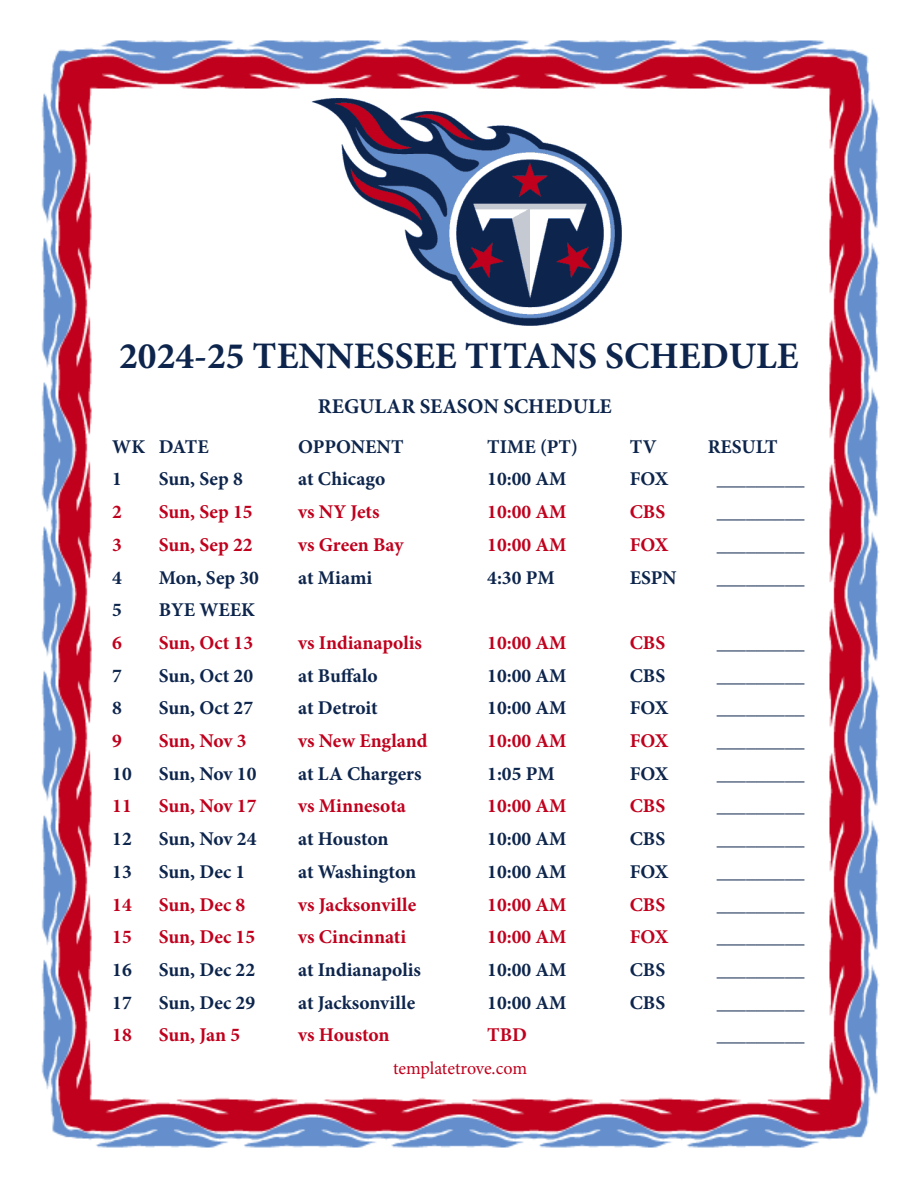
<style>
.page{position:relative;width:918px;height:1188px;background:#fff}
.page>*{position:absolute;margin:0;border:0;box-sizing:border-box;transform-origin:0 0}
.t1{font:700 37.5px "Minion Pro";color:#0d254c}
.t2{font:700 21px "Minion Pro";color:#0d254c}
.t3{font:700 19.5px "Minion Pro";color:#0d254c}
.t4{font:700 19.5px "Minion Pro";color:#c0001d}
.t5{font:18px "Minion Pro";letter-spacing:-.005em;color:#c0001d}
</style>
<div class="page">
<img style="left:41px;top:40px;width:838px;height:1108px">
<img style="left:290px;top:94px;width:338px;height:238px">
<p class="t1" style="left:119px;top:330px;width:681px">2024-25 TENNESSEE TITANS SCHEDULE</p>
<p class="t2" style="left:318px;top:391px;width:295px">REGULAR SEASON SCHEDULE</p>
<p class="t3" style="left:112px;top:433px;width:98px">WK DATE</p>
<p class="t3" style="left:298px;top:433px;width:107px">OPPONENT</p>
<p class="t3" style="left:487px;top:433px;width:92px">TIME (PT)</p>
<p class="t3" style="left:630px;top:433px;width:28px">TV</p>
<p class="t3" style="left:708px;top:433px;width:71px">RESULT</p>
<p class="t3" style="left:112px;top:466px;width:11px">1</p>
<p class="t3" style="left:159px;top:466px;width:86px">Sun, Sep 8</p>
<p class="t3" style="left:298px;top:466px;width:89px">at Chicago</p>
<p class="t3" style="left:487px;top:466px;width:81px">10:00 AM</p>
<p class="t3" style="left:630px;top:466px;width:40px">FOX</p>
<p class="t3" style="left:717px;top:466px;width:89px">_________</p>
<p class="t4" style="left:112px;top:498px;width:11px">2</p>
<p class="t4" style="left:159px;top:498px;width:95px">Sun, Sep 15</p>
<p class="t4" style="left:298px;top:498px;width:83px">vs NY Jets</p>
<p class="t4" style="left:487px;top:498px;width:81px">10:00 AM</p>
<p class="t4" style="left:630px;top:498px;width:37px">CBS</p>
<p class="t3" style="left:717px;top:498px;width:89px">_________</p>
<p class="t4" style="left:112px;top:531px;width:11px">3</p>
<p class="t4" style="left:159px;top:531px;width:95px">Sun, Sep 22</p>
<p class="t4" style="left:298px;top:531px;width:107px">vs Green Bay</p>
<p class="t4" style="left:487px;top:531px;width:81px">10:00 AM</p>
<p class="t4" style="left:630px;top:531px;width:40px">FOX</p>
<p class="t3" style="left:717px;top:531px;width:89px">_________</p>
<p class="t3" style="left:112px;top:564px;width:11px">4</p>
<p class="t3" style="left:159px;top:564px;width:102px">Mon, Sep 30</p>
<p class="t3" style="left:298px;top:564px;width:75px">at Miami</p>
<p class="t3" style="left:487px;top:564px;width:69px">4:30 PM</p>
<p class="t3" style="left:630px;top:564px;width:48px">ESPN</p>
<p class="t3" style="left:717px;top:564px;width:89px">_________</p>
<p class="t3" style="left:112px;top:596px;width:11px">5</p>
<p class="t3" style="left:159px;top:596px;width:98px">BYE WEEK</p>
<p class="t4" style="left:112px;top:629px;width:11px">6</p>
<p class="t4" style="left:159px;top:629px;width:96px">Sun, Oct 13</p>
<p class="t4" style="left:298px;top:629px;width:125px">vs Indianapolis</p>
<p class="t4" style="left:487px;top:629px;width:81px">10:00 AM</p>
<p class="t4" style="left:630px;top:629px;width:37px">CBS</p>
<p class="t3" style="left:717px;top:629px;width:89px">_________</p>
<p class="t3" style="left:112px;top:662px;width:11px">7</p>
<p class="t3" style="left:159px;top:662px;width:96px">Sun, Oct 20</p>
<p class="t3" style="left:298px;top:662px;width:81px">at Buffalo</p>
<p class="t3" style="left:487px;top:662px;width:81px">10:00 AM</p>
<p class="t3" style="left:630px;top:662px;width:37px">CBS</p>
<p class="t3" style="left:717px;top:662px;width:89px">_________</p>
<p class="t3" style="left:112px;top:694px;width:11px">8</p>
<p class="t3" style="left:159px;top:694px;width:96px">Sun, Oct 27</p>
<p class="t3" style="left:298px;top:694px;width:81px">at Detroit</p>
<p class="t3" style="left:487px;top:694px;width:81px">10:00 AM</p>
<p class="t3" style="left:630px;top:694px;width:40px">FOX</p>
<p class="t3" style="left:717px;top:694px;width:89px">_________</p>
<p class="t4" style="left:112px;top:727px;width:11px">9</p>
<p class="t4" style="left:159px;top:727px;width:89px">Sun, Nov 3</p>
<p class="t4" style="left:298px;top:727px;width:131px">vs New England</p>
<p class="t4" style="left:487px;top:727px;width:81px">10:00 AM</p>
<p class="t4" style="left:630px;top:727px;width:40px">FOX</p>
<p class="t3" style="left:717px;top:727px;width:89px">_________</p>
<p class="t3" style="left:112px;top:760px;width:21px">10</p>
<p class="t3" style="left:159px;top:760px;width:99px">Sun, Nov 10</p>
<p class="t3" style="left:298px;top:760px;width:125px">at LA Chargers</p>
<p class="t3" style="left:487px;top:760px;width:69px">1:05 PM</p>
<p class="t3" style="left:630px;top:760px;width:40px">FOX</p>
<p class="t3" style="left:717px;top:760px;width:89px">_________</p>
<p class="t4" style="left:112px;top:793px;width:21px">11</p>
<p class="t4" style="left:159px;top:793px;width:99px">Sun, Nov 17</p>
<p class="t4" style="left:298px;top:793px;width:109px">vs Minnesota</p>
<p class="t4" style="left:487px;top:793px;width:81px">10:00 AM</p>
<p class="t4" style="left:630px;top:793px;width:37px">CBS</p>
<p class="t3" style="left:717px;top:793px;width:89px">_________</p>
<p class="t3" style="left:112px;top:825px;width:21px">12</p>
<p class="t3" style="left:159px;top:825px;width:99px">Sun, Nov 24</p>
<p class="t3" style="left:298px;top:825px;width:92px">at Houston</p>
<p class="t3" style="left:487px;top:825px;width:81px">10:00 AM</p>
<p class="t3" style="left:630px;top:825px;width:37px">CBS</p>
<p class="t3" style="left:717px;top:825px;width:89px">_________</p>
<p class="t3" style="left:112px;top:858px;width:21px">13</p>
<p class="t3" style="left:159px;top:858px;width:88px">Sun, Dec 1</p>
<p class="t3" style="left:298px;top:858px;width:119px">at Washington</p>
<p class="t3" style="left:487px;top:858px;width:81px">10:00 AM</p>
<p class="t3" style="left:630px;top:858px;width:40px">FOX</p>
<p class="t3" style="left:717px;top:858px;width:89px">_________</p>
<p class="t4" style="left:112px;top:891px;width:21px">14</p>
<p class="t4" style="left:159px;top:891px;width:88px">Sun, Dec 8</p>
<p class="t4" style="left:298px;top:891px;width:119px">vs Jacksonville</p>
<p class="t4" style="left:487px;top:891px;width:81px">10:00 AM</p>
<p class="t4" style="left:630px;top:891px;width:37px">CBS</p>
<p class="t3" style="left:717px;top:891px;width:89px">_________</p>
<p class="t4" style="left:112px;top:923px;width:21px">15</p>
<p class="t4" style="left:159px;top:923px;width:98px">Sun, Dec 15</p>
<p class="t4" style="left:298px;top:923px;width:109px">vs Cincinnati</p>
<p class="t4" style="left:487px;top:923px;width:81px">10:00 AM</p>
<p class="t4" style="left:630px;top:923px;width:40px">FOX</p>
<p class="t3" style="left:717px;top:923px;width:89px">_________</p>
<p class="t3" style="left:112px;top:956px;width:21px">16</p>
<p class="t3" style="left:159px;top:956px;width:98px">Sun, Dec 22</p>
<p class="t3" style="left:298px;top:956px;width:124px">at Indianapolis</p>
<p class="t3" style="left:487px;top:956px;width:81px">10:00 AM</p>
<p class="t3" style="left:630px;top:956px;width:37px">CBS</p>
<p class="t3" style="left:717px;top:956px;width:89px">_________</p>
<p class="t3" style="left:112px;top:989px;width:21px">17</p>
<p class="t3" style="left:159px;top:989px;width:98px">Sun, Dec 29</p>
<p class="t3" style="left:298px;top:989px;width:118px">at Jacksonville</p>
<p class="t3" style="left:487px;top:989px;width:81px">10:00 AM</p>
<p class="t3" style="left:630px;top:989px;width:37px">CBS</p>
<p class="t3" style="left:717px;top:989px;width:89px">_________</p>
<p class="t4" style="left:112px;top:1021px;width:21px">18</p>
<p class="t4" style="left:159px;top:1021px;width:83px">Sun, Jan 5</p>
<p class="t4" style="left:298px;top:1021px;width:93px">vs Houston</p>
<p class="t4" style="left:487px;top:1021px;width:41px">TBD</p>
<p class="t3" style="left:717px;top:1021px;width:89px">_________</p>
<p class="t5" style="left:393px;top:1056px;width:136px">templatetrove.com</p>
</div>
